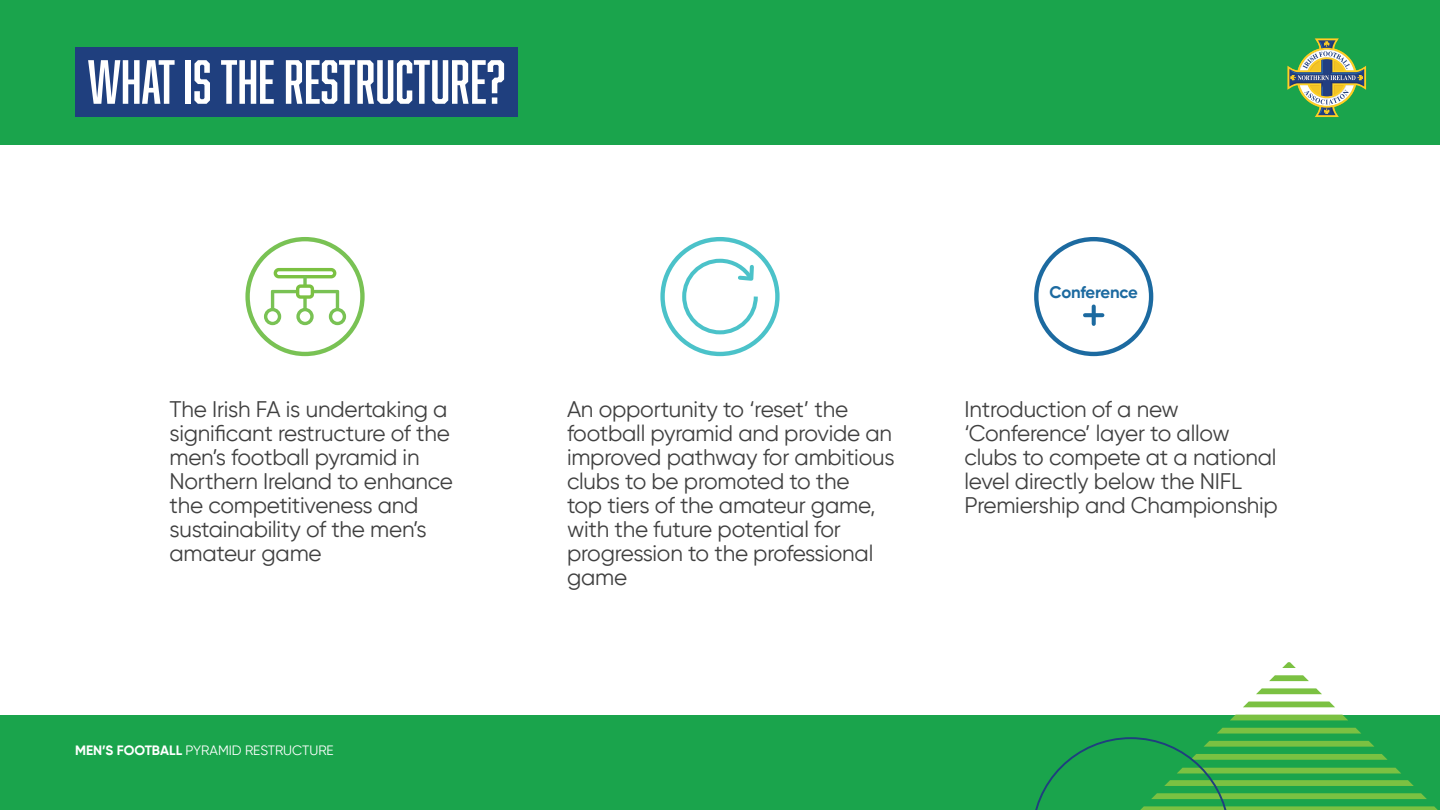
<style>
.page{position:relative;width:1440px;height:810px;background:#1aa44c}
.page>*{position:absolute;margin:0;border:0;box-sizing:border-box;transform-origin:0 0}
.t1{font:57.38px "Abolition";color:#fff}
.t2{font:22.5px/24px "Gilroy";letter-spacing:-.01em;color:#404040}
.t3{font:700 16.73px "Gilroy";letter-spacing:-.01em;color:#1c6aa0}
.t4{font:13.5px "Gilroy";color:#fff}
.s1{font-weight:700}
</style>
<div class="page">
<div style="left:0;top:146px;width:1440px;height:570px;background:#fff"></div>
<svg style="left:1288px;top:38px;width:78px;height:79px"></svg>
<svg style="left:1230px;top:715px;width:118px;height:5px"></svg>
<svg style="left:1243px;top:702px;width:92px;height:5px"></svg>
<svg style="left:1256px;top:688px;width:66px;height:6px"></svg>
<svg style="left:1269px;top:675px;width:40px;height:6px"></svg>
<svg style="left:1282px;top:662px;width:14px;height:6px"></svg>
<svg style="left:1035px;top:728px;width:403px;height:82px"></svg>
<div style="left:274px;top:268px;width:62px;height:10px;border:3px solid #7bc142;border-radius:4px"></div>
<svg style="left:303px;top:277px;width:4px;height:31px"></svg>
<hr style="left:271px;top:292px;width:3px;height:17px;background:#79c254">
<hr style="left:336px;top:292px;width:3px;height:17px;background:#79c254">
<hr style="left:273px;top:290px;width:64px;height:3px;background:#79c254">
<div style="left:298px;top:286px;width:14px;height:11px;background:#fff;border-radius:3px"></div>
<div style="left:296px;top:284px;width:18px;height:15px;border:3px solid #7bc142;border-radius:3px"></div>
<div style="left:264px;top:308px;width:17px;height:17px;border:3px solid #79c254;border-radius:50%"></div>
<div style="left:296px;top:308px;width:18px;height:17px;border:3px solid #79c254;border-radius:50%"></div>
<div style="left:329px;top:308px;width:17px;height:17px;border:3px solid #79c254;border-radius:50%"></div>
<div style="left:245px;top:237px;width:120px;height:119px;border:4px solid #79c254;border-radius:50%"></div>
<div style="left:660px;top:237px;width:120px;height:119px;border:4px solid #4bc2c9;border-radius:50%"></div>
<svg style="left:680px;top:257px;width:80px;height:79px"></svg>
<div style="left:1034px;top:237px;width:119px;height:119px;border:4px solid #1c6aa0;border-radius:50%"></div>
<svg style="left:1092px;top:306px;width:4px;height:18px"></svg>
<svg style="left:1085px;top:313px;width:17px;height:4px"></svg>
<div style="left:75px;top:48px;width:443px;height:69px;background:#1f3f7e"></div>
<h1 class="t1" style="left:88px;top:49px;width:419px">WHAT IS THE RESTRUCTURE?</h1>
<p class="t3" style="left:1050px;top:282px;width:90px">Conference</p>
<p class="t2" style="left:170px;top:397px;width:285px">The Irish FA is undertaking a significant restructure of the men’s football pyramid in<br>Northern Ireland to enhance the competitiveness and sustainability of the men’s amateur game</p>
<p class="t2" style="left:567px;top:397px;width:329px">An opportunity to ‘reset’ the football pyramid and provide an improved pathway for ambitious clubs to be promoted to the<br>top tiers of the amateur game, with the future potential for progression to the professional game</p>
<p class="t2" style="left:965px;top:397px;width:315px">Introduction of a new ‘Conference’ layer to allow clubs to compete at a national level directly below the NIFL<br>Premiership and Championship</p>
<p class="t4" style="left:75px;top:742px;width:260px"><span class="s1">MEN’S FOOTBALL</span> PYRAMID RESTRUCTURE</p>
</div>
